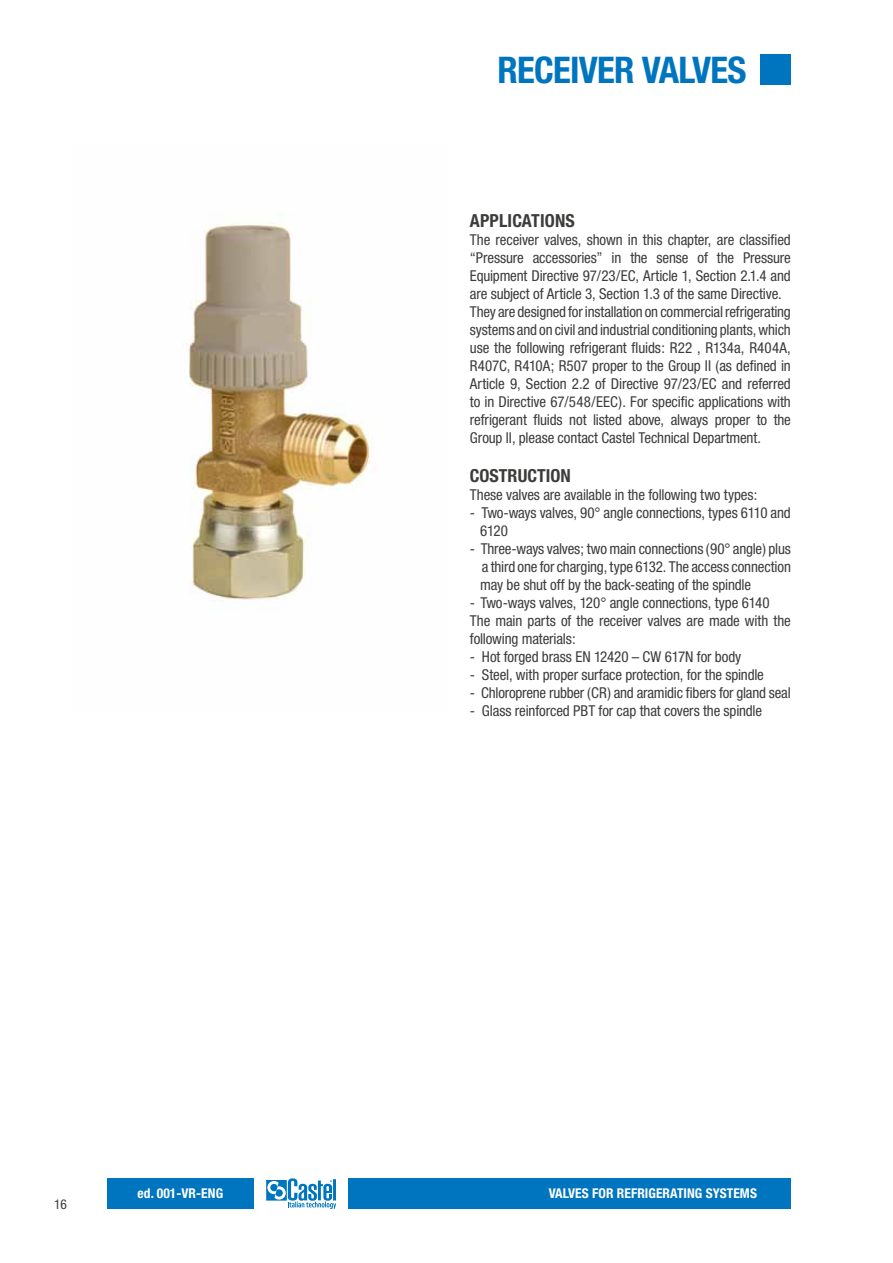
<style>
.page{position:relative;width:893px;height:1263px;background:#fff}
.page>*{position:absolute;margin:0;border:0;box-sizing:border-box;transform-origin:0 0}
.t1{font:700 condensed 36.75px "Helvetica Neue";letter-spacing:-.02em;color:#0075bf}
.t2{font:700 condensed 18px "Helvetica Neue";color:#3c3c3b}
.t3{font:condensed 15px/18px "Helvetica Neue";letter-spacing:-.01em;color:#3c3c3b}
.t4{font:700 condensed 13.5px "Helvetica Neue";letter-spacing:.005em;color:#fff}
.t5{font:condensed 13.5px "Helvetica Neue";color:#3c3c3b}
</style>
<div class="page">
<div style="left:349px;top:1179px;width:442px;height:30px;background:#0075bf"></div>
<div style="left:107px;top:1179px;width:147px;height:30px;background:#0075bf"></div>
<svg style="left:266px;top:1178px;width:70px;height:31px"></svg>
<img style="left:189px;top:214px;width:182px;height:386px">
<div style="left:761px;top:54px;width:30px;height:30px;background:#0075bf"></div>
<h1 class="t1" style="left:497px;top:47px;width:250px">RECEIVER VALVES</h1>
<p class="t2" style="left:470px;top:209px;width:106px">APPLICATIONS</p>
<p class="t3" style="left:470px;top:230px;width:323px">The receiver valves, shown in this chapter, are classified “Pressure accessories” in the sense of the Pressure Equipment Directive 97/23/EC, Article 1, Section 2.1.4 and are subject of Article 3, Section 1.3 of the same Directive.<br>They are designed for installation on commercial refrigerating systems and on civil and industrial conditioning plants, which use the following refrigerant fluids: R22 , R134a, R404A, R407C, R410A; R507 proper to the Group II (as defined in Article 9, Section 2.2 of Directive 97/23/EC and referred to in Directive 67/548/EEC). For specific applications with refrigerant fluids not listed above, always proper to the Group II, please contact Castel Technical Department.</p>
<p class="t2" style="left:470px;top:465px;width:102px">COSTRUCTION</p>
<p class="t3" style="left:470px;top:486px;width:289px">These valves are available in the following two types:</p>
<p class="t3" style="left:480px;top:504px;width:312px;text-indent:-10px">- Two-ways valves, 90° angle connections, types 6110 and<br>6120</p>
<p class="t3" style="left:480px;top:540px;width:312px;text-align:justify;text-indent:-10px">- Three-ways valves; two main connections (90° angle) plus a third one for charging, type 6132. The access connection may be shut off by the back-seating of the spindle</p>
<p class="t3" style="left:470px;top:594px;width:322px">- Two-ways valves, 120° angle connections, type 6140<br>The main parts of the receiver valves are made with the following materials:</p>
<p class="t3" style="left:470px;top:648px;width:273px">- Hot forged brass EN 12420 – CW 617N for body</p>
<p class="t3" style="left:470px;top:666px;width:296px">- Steel, with proper surface protection, for the spindle</p>
<p class="t3" style="left:470px;top:684px;width:322px">- Chloroprene rubber (CR) and aramidic fibers for gland seal</p>
<p class="t3" style="left:470px;top:702px;width:294px">- Glass reinforced PBT for cap that covers the spindle</p>
<p class="t5" style="left:54px;top:1196px;width:14px">16</p>
<p class="t4" style="left:138px;top:1185px;width:87px">ed. 001-VR-ENG</p>
<p class="t4" style="left:549px;top:1185px;width:210px">VALVES FOR REFRIGERATING SYSTEMS</p>
</div>
